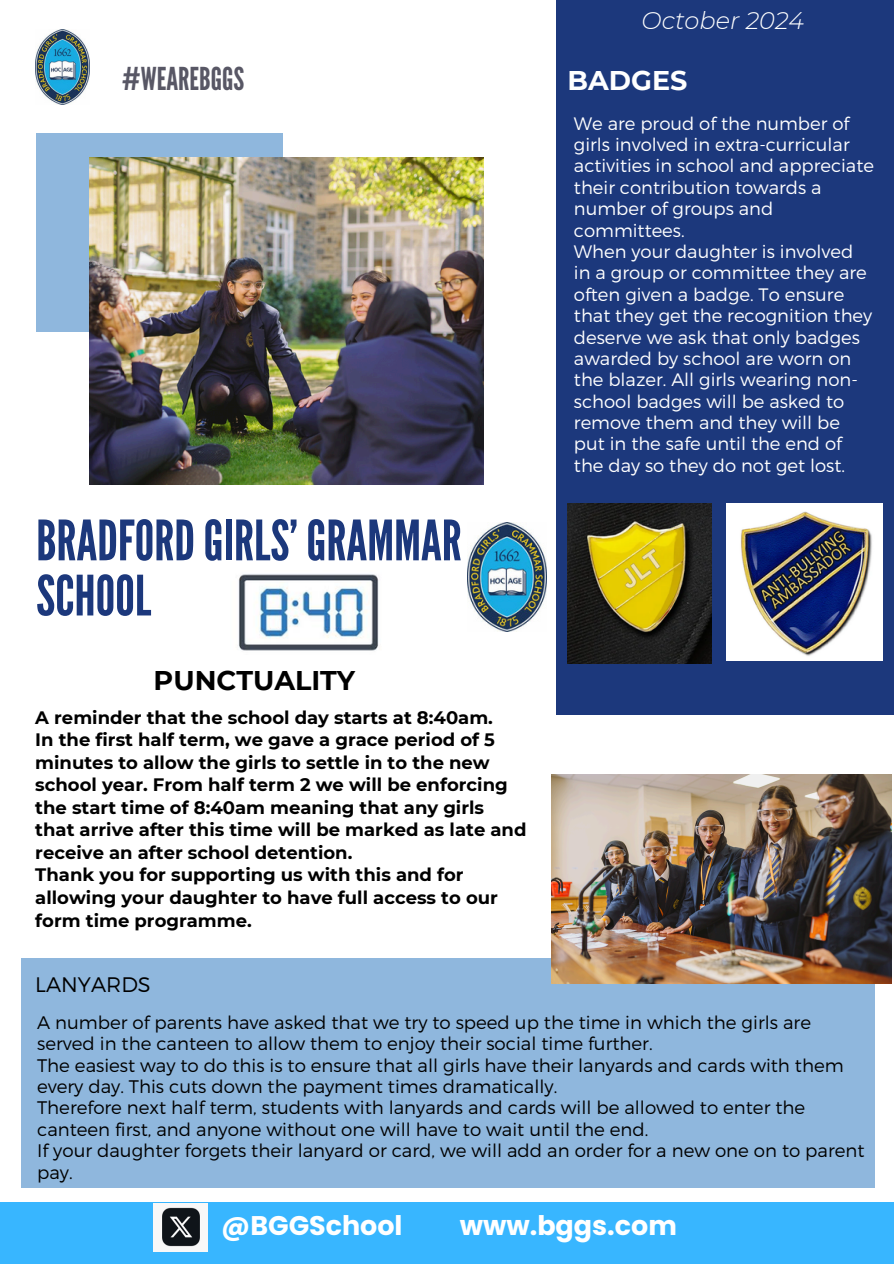
<style>
.page{position:relative;width:894px;height:1264px;background:#fff}
.page>*{position:absolute;margin:0;border:0;box-sizing:border-box;transform-origin:0 0}
.t1{font:55.5px/55.2px "League Gothic";color:#1c387c}
.t2{font:31.5px "League Gothic";color:#585765}
.t3{font:700 27px "Poppins";color:#fff}
.t4{font:700 27px "Montserrat";color:#000}
.t5{font:700 27px "Montserrat";color:#fff}
.t6{font:italic 300 24px "Montserrat";color:#fff}
.t7{font:300 21px "Montserrat";color:#000}
.t8{font:300 18.15px/21.3px "Montserrat";color:#000}
.t9{font:300 18px/21.3px "Montserrat";color:#fff}
.t10{font:700 18px/22.5px "Montserrat";color:#000}
</style>
<div class="page">
<div style="left:556px;top:0;width:337px;height:714px;background:#1c387c"></div>
<div style="left:36px;top:133px;width:246px;height:199px;background:#8fb7dd"></div>
<img style="left:89px;top:157px;width:394px;height:327px">
<div style="left:22px;top:958px;width:852px;height:229px;background:#8fb7dd"></div>
<img style="left:467px;top:522px;width:79px;height:109px">
<img style="left:35px;top:30px;width:54px;height:74px">
<div style="left:0;top:1202px;width:893px;height:61px;background:#38b6ff"></div>
<img style="left:154px;top:1203px;width:54px;height:47px">
<img style="left:238px;top:574px;width:141px;height:77px">
<img style="left:567px;top:503px;width:144px;height:160px">
<img style="left:726px;top:503px;width:156px;height:157px">
<img style="left:551px;top:774px;width:339px;height:209px">
<p class="t2" style="left:122px;top:60px;width:124px">#WEAREBGGS</p>
<p class="t1" style="left:36px;top:514px;width:427px">BRADFORDGIRLS’GRAMMAR<br>SCHOOL</p>
<p class="t4" style="left:154px;top:664px;width:203px">PUNCTUALITY</p>
<h3 class="t10" style="left:35px;top:706px;width:459px">A reminder that the school day starts at 8:40am.</h3>
<p class="t10" style="left:35px;top:728px;width:492px">In the first half term, we gave a grace period of 5 minutes to allow the girls to settle in to the new school year. From half term 2 we will be enforcing the start time of 8:40am meaning that any girls that arrive after this time will be marked as late and receive an after school detention.</p>
<p class="t10" style="left:35px;top:863px;width:464px">Thank you for supporting us with this and for allowing your daughter to have full access to our form time programme.</p>
<p class="t7" style="left:35px;top:970px;width:117px">LANYARDS</p>
<h6 class="t6" style="left:641px;top:6px;width:164px">October 2024</h6>
<p class="t5" style="left:567px;top:64px;width:121px">BADGES</p>
<p class="t9" style="left:574px;top:112px;width:301px">We are proud of the number of girls involved in extra-curricular activities in school and appreciate their contribution towards a number of groups and committees.</p>
<p class="t9" style="left:574px;top:240px;width:300px">When your daughter is involved in a group or committee they are often given a badge. To ensure that they get the recognition they deserve we ask that only badges awarded by school are worn on the blazer. All girls wearing non&shy;school badges will be asked to remove them and they will be put in the safe until the end of the day so they do not get lost.</p>
<h2 class="t8" style="left:37px;top:1010px;width:775px">A number of parents have asked that we try to speed up the time in which the girls are served in the canteen to allow them to enjoy their social time further.</h2>
<p class="t8" style="left:37px;top:1053px;width:807px">The easiest way to do this is to ensure that all girls have their lanyards and cards with them every day. This cuts down the payment times dramatically.</p>
<h1 class="t8" style="left:37px;top:1096px;width:769px">Therefore next half term, students with lanyards and cards will be allowed to enter the canteen first, and anyone without one will have to wait until the end.</h1>
<p class="t8" style="left:37px;top:1139px;width:828px">If your daughter forgets their lanyard or card, we will add an order for a new one on to parent pay.</p>
<p class="t3" style="left:221px;top:1206px;width:183px">@BGGSchool</p>
<p class="t3" style="left:459px;top:1206px;width:219px">www.bggs.com</p>
</div>
